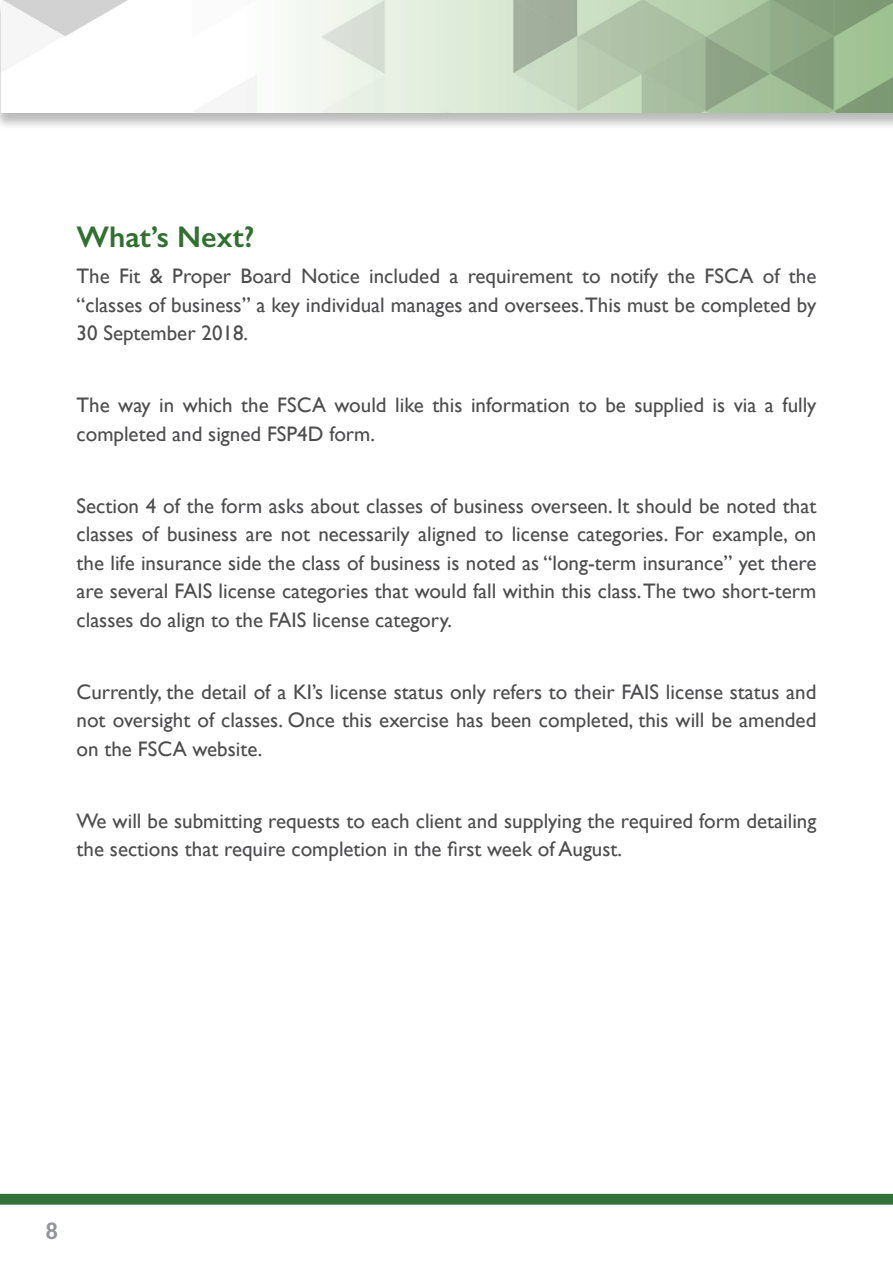
<style>
.page{position:relative;width:893px;height:1263px;background:#fff}
.page>*{position:absolute;margin:0;border:0;box-sizing:border-box;transform-origin:0 0}
.t1{font:600 30px "Gill Sans";color:#317031}
.t2{font:600 24px "Gill Sans";color:#939598}
.t3{font:21px/28.5px "Gill Sans";color:#4d4d4f;text-align:justify}
</style>
<div class="page">
<div style="left:0;top:1194px;width:893px;height:10px;background:#327138"></div>
<div style="left:0;top:0;width:893px;height:131px;background:#000;opacity:.3"></div>
<svg style="left:0;top:0;width:893px;height:113px"></svg>
<h1 class="t1" style="left:77px;top:219px;width:179px">What’s Next?</h1>
<p class="t3" style="left:77px;top:262px;width:741px">The Fit &amp; Proper Board Notice included a requirement to notify the FSCA of the “classes of business” a key individual manages and oversees.This must be completed by 30 September 2018.</p>
<p class="t3" style="left:77px;top:391px;width:741px">The way in which the FSCA would like this information to be supplied is via a fully completed and signed FSP4D form.</p>
<p class="t3" style="left:77px;top:491px;width:741px">Section 4 of the form asks about classes of business overseen. It should be noted that classes of business are not necessarily aligned to license categories. For example, on the life insurance side the class of business is noted as “long-term insurance” yet there are several FAIS license categories that would fall within this class. The two short-term classes do align to the FAIS license category.</p>
<p class="t3" style="left:77px;top:677px;width:741px">Currently, the detail of a KI’s license status only refers to their FAIS license status and not oversight of classes. Once this exercise has been completed, this will be amended on the FSCA website.</p>
<p class="t3" style="left:77px;top:806px;width:741px">We will be submitting requests to each client and supplying the required form detailing the sections that require completion in the first week of August.</p>
<p class="t2" style="left:45px;top:1216px;width:14px">8</p>
</div>
